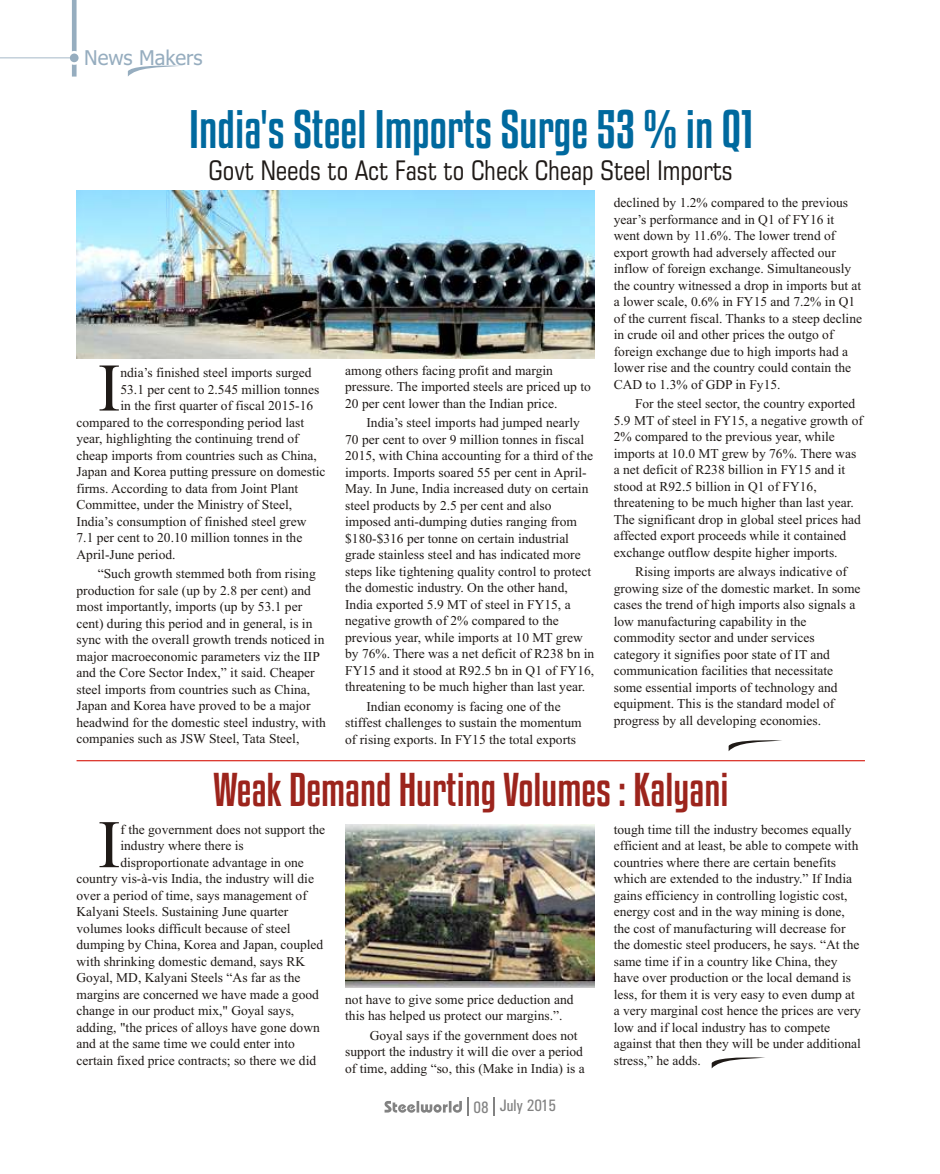
<style>
.page{position:relative;width:940px;height:1174px;background:#fff}
.page>*{position:absolute;margin:0;border:0;box-sizing:border-box;transform-origin:0 0}
.t1{font:67.95px "Times New Roman";color:#1f1a17}
.t2{font:48px "Kenyan Coffee Rg";color:#00699e}
.t3{font:42px "Kenyan Coffee Rg";color:#9c241c}
.t4{font:condensed 27px "Square 721 BT";color:#1f1a17}
.t5{font:20.4px "Tahoma";color:#96adbf}
.t6{font:16.65px "Univers Condensed";color:#828282}
.t7{font:13.5px/16.5px "Times New Roman";color:#1f1a17}
</style>
<div class="page">
<svg style="left:128px;top:65px;width:53px;height:12px"></svg>
<svg style="left:72px;top:0;width:5px;height:77px"></svg>
<div style="left:70px;top:54px;width:9px;height:8px;background:#96adbf;border-radius:4px"></div>
<svg style="left:384px;top:1097px;width:84px;height:19px"></svg>
<svg style="left:493px;top:1097px;width:1px;height:19px"></svg>
<svg style="left:728px;top:740px;width:54px;height:11px"></svg>
<svg style="left:711px;top:1057px;width:54px;height:11px"></svg>
<img style="left:77px;top:190px;width:518px;height:168px">
<img style="left:345px;top:824px;width:250px;height:163px">
<hr style="left:77px;top:760px;width:788px;height:1px;background:#d9261c">
<h3 class="t5" style="left:84px;top:50px;width:120px">News Makers</h3>
<h2 class="t2" style="left:189px;top:109px;width:565px">India's Steel Imports Surge 53 % in Q1</h2>
<h3 class="t4" style="left:208px;top:159px;width:526px">Govt Needs to Act Fast to Check Cheap Steel Imports</h3>
<h1 class="t1" style="left:98px;top:363px;width:24px">I</h1>
<p class="t7" style="left:120px;top:366px;width:200px">ndia’s finished steel imports surged<br>53.1 per cent to 2.545 million tonnes</p>
<p class="t7" style="left:77px;top:399px;width:250px;text-indent:44px">in the first quarter of fiscal 2015-16 compared to the corresponding period last year, highlighting the continuing trend of cheap imports from countries such as China, Japan and Korea putting pressure on domestic firms. According to data from Joint Plant Committee, under the Ministry of Steel, India’s consumption of finished steel grew 7.1 per cent to 20.10 million tonnes in the April-June period.</p>
<p class="t7" style="left:77px;top:567px;width:251px;text-indent:21px">“Such growth stemmed both from rising production for sale (up by 2.8 per cent) and most importantly, imports (up by 53.1 per cent) during this period and in general, is in sync with the overall growth trends noticed in major macroeconomic parameters viz the IIP and the Core Sector Index,” it said. Cheaper steel imports from countries such as China, Japan and Korea have proved to be a major headwind for the domestic steel industry, with companies such as JSW Steel, Tata Steel,</p>
<p class="t7" style="left:345px;top:363px;width:247px">among others facing profit and margin pressure. The imported steels are priced up to<br>20 per cent lower than the Indian price.</p>
<p class="t7" style="left:345px;top:416px;width:251px;text-indent:21px">India’s steel imports had jumped nearly 70 per cent to over 9 million tonnes in fiscal 2015, with China accounting for a third of the imports. Imports soared 55 per cent in April-May. In June, India increased duty on certain steel products by 2.5 per cent and also imposed anti-dumping duties ranging from $180-$316 per tonne on certain industrial grade stainless steel and has indicated more steps like tightening quality control to protect the domestic industry. On the other hand, India exported 5.9 MT of steel in FY15, a negative growth of 2% compared to the previous year, while imports at 10 MT grew by 76%. There was a net deficit of R238 bn in FY15 and it stood at R92.5 bn in Q1 of FY16, threatening to be much higher than last year.</p>
<p class="t7" style="left:345px;top:699px;width:238px;text-align:center">Indian economy is facing one of the<br>stiffest challenges to sustain the momentum of rising exports. In FY15 the total exports</p>
<p class="t7" style="left:614px;top:196px;width:250px">declined by 1.2% compared to the previous year’s performance and in Q1 of FY16 it went down by 11.6%. The lower trend of export growth had adversely affected our inflow of foreign exchange. Simultaneously the country witnessed a drop in imports but at a lower scale, 0.6% in FY15 and 7.2% in Q1 of the current fiscal. Thanks to a steep decline in crude oil and other prices the outgo of foreign exchange due to high imports had a lower rise and the country could contain the CAD to 1.3% of GDP in Fy15.</p>
<p class="t7" style="left:614px;top:397px;width:251px;text-indent:21px">For the steel sector, the country exported 5.9 MT of steel in FY15, a negative growth of 2% compared to the previous year, while imports at 10.0 MT grew by 76%. There was a net deficit of R238 billion in FY15 and it stood at R92.5 billion in Q1 of FY16, threatening to be much higher than last year.<br>The significant drop in global steel prices had affected export proceeds while it contained exchange outflow despite higher imports.</p>
<p class="t7" style="left:614px;top:565px;width:248px;text-indent:21px">Rising imports are always indicative of growing size of the domestic market. In some cases the trend of high imports also signals a low manufacturing capability in the commodity sector and under services category it signifies poor state of IT and communication facilities that necessitate some essential imports of technology and equipment. This is the standard model of progress by all developing economies.</p>
<h3 class="t3" style="left:213px;top:772px;width:517px">Weak Demand Hurting Volumes : Kalyani</h3>
<p class="t7" style="left:120px;top:822px;width:206px">f the government does not support the industry where there is</p>
<h1 class="t1" style="left:98px;top:820px;width:24px">I</h1>
<p class="t7" style="left:614px;top:822px;width:249px">tough time till the industry becomes equally efficient and at least, be able to compete with countries where there are certain benefits which are extended to the industry.” If India gains efficiency in controlling logistic cost, energy cost and in the way mining is done, the cost of manufacturing will decrease for the domestic steel producers, he says. “At the same time if in a country like China, they have over production or the local demand is less, for them it is very easy to even dump at a very marginal cost hence the prices are very low and if local industry has to compete against that then they will be under additional stress,” he adds.</p>
<p class="t7" style="left:77px;top:855px;width:248px;text-indent:44px">disproportionate advantage in one country vis-à-vis India, the industry will die over a period of time, says management of Kalyani Steels. Sustaining June quarter volumes looks difficult because of steel dumping by China, Korea and Japan, coupled with shrinking domestic demand, says RK Goyal, MD, Kalyani Steels “As far as the margins are concerned we have made a good change in our product mix," Goyal says, adding, "the prices of alloys have gone down and at the same time we could enter into certain fixed price contracts; so there we did</p>
<p class="t7" style="left:345px;top:992px;width:230px">not have to give some price deduction and this has helped us protect our margins.”.</p>
<p class="t7" style="left:345px;top:1028px;width:241px;text-indent:25px">Goyal says if the government does not support the industry it will die over a period of time, adding “so, this (Make in India) is a</p>
<p class="t6" style="left:473px;top:1099px;width:84px">08 July 2015</p>
</div>
